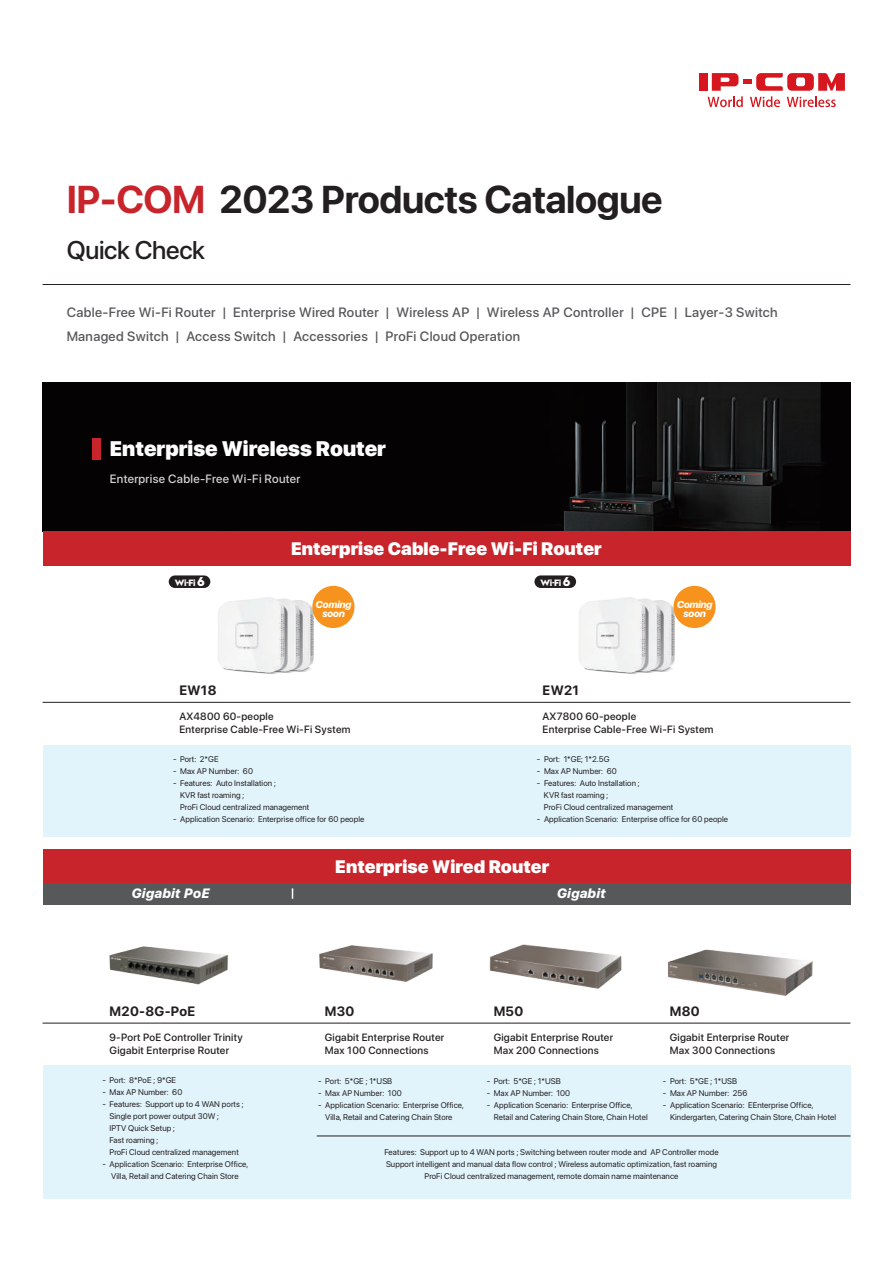
<style>
.page{position:relative;width:893px;height:1263px;background:#fff}
.page>*{position:absolute;margin:0;border:0;box-sizing:border-box;transform-origin:0 0}
.t1{font:700 38.55px "SF Pro Display";letter-spacing:-.01em;color:#231f20}
.t2{font:500 25.5px "SF Pro Display";letter-spacing:-.01em;color:#231f20}
.t3{font:900 21px "SF Pro Display";color:#fff}
.t4{font:900 18px "SF Pro Display";letter-spacing:.005em;color:#fff}
.t5{font:500 13.5px/24px "SF Pro Display";letter-spacing:.025em;color:#57585a}
.t6{font:700 13.5px "SF Pro Display";letter-spacing:.025em;color:#231f20}
.t7{font:italic 800 13.5px "SF Pro Display";letter-spacing:.025em;color:#fff}
.t8{font:500 12px "SF Pro Display";letter-spacing:.025em;color:#d1d2d4}
.t9{font:500 10.5px/12.6px "SF Pro Display";letter-spacing:.025em;color:#231f20}
.t10{font:italic 800 9.9px/8.9px "SF Pro Display";letter-spacing:-.025em;color:#fff;text-align:center}
.t11{font:700 8.4px "Ten Sans";letter-spacing:.005em;color:#fff}
.t12{font:8.25px/12px "SF Pro Display";letter-spacing:.01em;color:#231f20}
.s1{color:#c8242b}
.s2{font-size:11.55px}
</style>
<div class="page">
<img style="left:537px;top:578px;width:176px;height:96px">
<div style="left:43px;top:745px;width:807px;height:92px;background:#e1f4fc"></div>
<img style="left:319px;top:945px;width:114px;height:37px">
<img style="left:489px;top:944px;width:133px;height:45px">
<img style="left:668px;top:949px;width:145px;height:47px">
<hr style="left:43px;top:702px;width:807px;height:1px;background:#231f20">
<hr style="left:43px;top:284px;width:807px;height:1px;background:#231f20">
<hr style="left:43px;top:1023px;width:807px;height:1px;background:#231f20">
<div style="left:43px;top:849px;width:807px;height:34px;background:#c8242b"></div>
<img style="left:109px;top:946px;width:120px;height:39px">
<div style="left:534px;top:575px;width:42px;height:13px;background:#231f20;border-radius:6px"></div>
<div style="left:169px;top:575px;width:41px;height:13px;background:#231f20;border-radius:6px"></div>
<img style="left:43px;top:382px;width:807px;height:149px">
<div style="left:92px;top:438px;width:8px;height:22px;background:#c8242b"></div>
<div style="left:43px;top:883px;width:807px;height:21px;background:#57585a"></div>
<div style="left:43px;top:1065px;width:807px;height:134px;background:#e1f4fc"></div>
<hr style="left:317px;top:1136px;width:533px;height:1px;background:#231f20">
<div style="left:698px;top:73px;width:9px;height:18px;background:#d7171f"></div>
<svg style="left:708px;top:73px;width:137px;height:34px"></svg>
<div style="left:43px;top:531px;width:807px;height:34px;background:#c8242b"></div>
<img style="left:175px;top:575px;width:180px;height:99px">
<div style="left:312px;top:586px;width:42px;height:42px;background:#f7931d;border-radius:50%"></div>
<div style="left:673px;top:586px;width:43px;height:42px;background:#f7931d;border-radius:50%"></div>
<h1 class="t1" style="left:67px;top:177px;width:597px"><span class="s1">IP-COM</span> 2023 Products Catalogue</h1>
<h2 class="t2" style="left:67px;top:236px;width:140px">Quick Check</h2>
<h3 class="t5" style="left:67px;top:300px;width:712px">Cable-Free Wi-Fi Router | Enterprise Wired Router | Wireless AP | Wireless AP Controller | CPE | Layer-3 Switch<br>Managed Switch | Access Switch | Accessories | ProFi Cloud Operation</h3>
<h3 class="t3" style="left:110px;top:437px;width:278px">Enterprise Wireless Router</h3>
<h3 class="t8" style="left:110px;top:471px;width:192px">Enterprise Cable-Free Wi-Fi Router</h3>
<h3 class="t4" style="left:291px;top:538px;width:312px">Enterprise Cable-Free Wi-Fi Router</h3>
<p class="t11" style="left:175px;top:578px;width:31px">Wi-Fi <span class="s2">6</span></p>
<p class="t11" style="left:540px;top:578px;width:31px">Wi-Fi <span class="s2">6</span></p>
<p class="t10" style="left:316px;top:600px;width:37px">Coming soon</p>
<p class="t10" style="left:677px;top:600px;width:37px">Coming soon</p>
<h3 class="t6" style="left:179px;top:682px;width:38px">EW18</h3>
<h3 class="t6" style="left:543px;top:682px;width:38px">EW21</h3>
<p class="t9" style="left:179px;top:710px;width:172px">AX4800 60-people<br>Enterprise Cable-Free Wi-Fi System</p>
<p class="t9" style="left:543px;top:710px;width:172px">AX7800 60-people<br>Enterprise Cable-Free Wi-Fi System</p>
<p class="t12" style="left:173px;top:753px;width:47px">- Port: 2*GE</p>
<p class="t12" style="left:173px;top:765px;width:81px">- Max AP Number: 60</p>
<p class="t12" style="left:180px;top:777px;width:131px;text-indent:-7px">- Features: Auto Installation ;<br>KVR fast roaming ;<br>ProFi Cloud centralized management</p>
<p class="t12" style="left:173px;top:813px;width:193px">- Application Scenario: Enterprise office for 60 people</p>
<p class="t12" style="left:537px;top:753px;width:74px">- Port: 1*GE; 1*2.5G</p>
<p class="t12" style="left:537px;top:765px;width:81px">- Max AP Number: 60</p>
<p class="t12" style="left:544px;top:777px;width:131px;text-indent:-7px">- Features: Auto Installation ;<br>KVR fast roaming ;<br>ProFi Cloud centralized management</p>
<p class="t12" style="left:537px;top:813px;width:193px">- Application Scenario: Enterprise office for 60 people</p>
<h3 class="t4" style="left:335px;top:856px;width:216px">Enterprise Wired Router</h3>
<h3 class="t7" style="left:132px;top:883px;width:79px">Gigabit PoE</h3>
<h3 class="t7" style="left:557px;top:883px;width:50px">Gigabit</h3>
<h3 class="t6" style="left:110px;top:1003px;width:87px">M20-8G-PoE</h3>
<h3 class="t6" style="left:325px;top:1003px;width:31px">M30</h3>
<h3 class="t6" style="left:494px;top:1003px;width:31px">M50</h3>
<h3 class="t6" style="left:670px;top:1003px;width:31px">M80</h3>
<p class="t9" style="left:110px;top:1031px;width:135px">9-Port PoE Controller Trinity<br>Gigabit Enterprise Router</p>
<p class="t9" style="left:325px;top:1031px;width:121px">Gigabit Enterprise Router<br>Max 100 Connections</p>
<p class="t9" style="left:494px;top:1031px;width:121px">Gigabit Enterprise Router<br>Max 200 Connections</p>
<p class="t9" style="left:670px;top:1031px;width:121px">Gigabit Enterprise Router<br>Max 300 Connections</p>
<p class="t12" style="left:102px;top:1074px;width:75px">- Port: 8*PoE ; 9*GE</p>
<p class="t12" style="left:102px;top:1086px;width:81px">- Max AP Number: 60</p>
<p class="t12" style="left:109px;top:1098px;width:136px;text-indent:-7px">- Features: Support up to 4 WAN ports ;<br>Single port power output 30W ;<br>IPTV Quick Setup ;<br>Fast roaming ;<br>ProFi Cloud centralized management</p>
<p class="t12" style="left:102px;top:1158px;width:147px;text-align:center">- Application Scenario: Enterprise Office,<br>Villa, Retail and Catering Chain Store</p>
<p class="t12" style="left:384px;top:1146px;width:336px;text-align:center">Features: Support up to 4 WAN ports ; Switching between router mode and AP Controller mode<br>Support intelligent and manual data flow control ; Wireless automatic optimization, fast roaming<br>ProFi Cloud centralized management, remote domain name maintenance</p>
<p class="t12" style="left:318px;top:1075px;width:76px">- Port: 5*GE ; 1*USB</p>
<p class="t12" style="left:318px;top:1087px;width:85px">- Max AP Number: 100</p>
<p class="t12" style="left:318px;top:1099px;width:147px;text-align:center">- Application Scenario: Enterprise Office,<br>Villa, Retail and Catering Chain Store</p>
<p class="t12" style="left:487px;top:1075px;width:76px">- Port: 5*GE ; 1*USB</p>
<p class="t12" style="left:487px;top:1087px;width:85px">- Max AP Number: 100</p>
<p class="t12" style="left:494px;top:1099px;width:155px;text-indent:-7px">- Application Scenario: Enterprise Office,<br>Retail and Catering Chain Store, Chain Hotel</p>
<p class="t12" style="left:663px;top:1075px;width:76px">- Port: 5*GE ; 1*USB</p>
<p class="t12" style="left:663px;top:1087px;width:86px">- Max AP Number: 256</p>
<p class="t12" style="left:670px;top:1099px;width:168px;text-indent:-7px">- Application Scenario: EEnterprise Office,<br>Kindergarten, Catering Chain Store, Chain Hotel</p>
</div>
